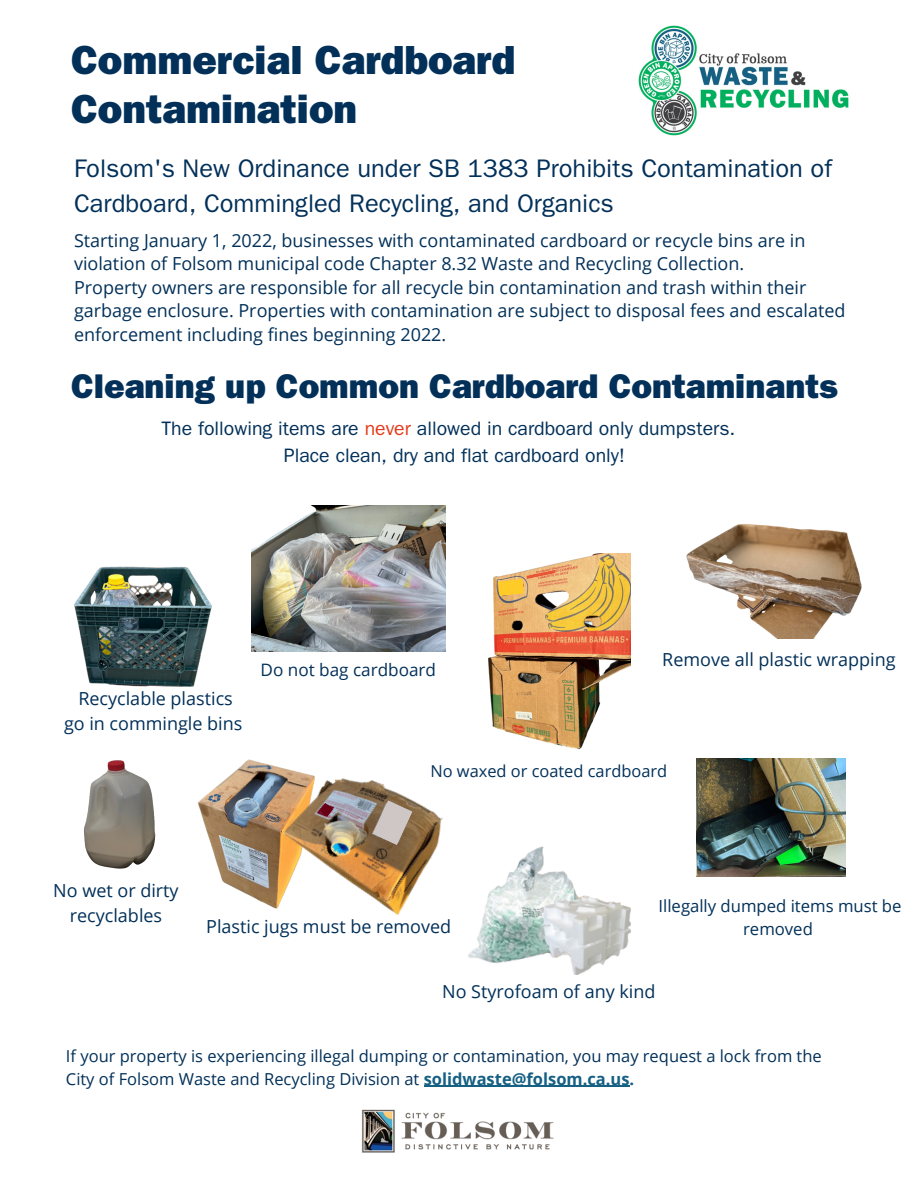
<style>
.page{position:relative;width:918px;height:1188px;background:#fff}
.page>*{position:absolute;margin:0;border:0;box-sizing:border-box;transform-origin:0 0}
.t1{font:40.8px/48.9px "ITC Franklin Gothic Std Hvy";color:#023059}
.t2{font:34.35px "ITC Franklin Gothic Std Hvy";color:#023059}
.t3{font:25.5px/34.8px "ITC Franklin Gothic Std";color:#023059}
.t4{font:19.5px/27px "ITC Franklin Gothic Std";color:#023059}
.t5{font:18px/23.7px "Open Sans";color:#023059;text-align:center}
.t6{font:17.1px "Open Sans";color:#023059}
.t7{font:16.65px "Open Sans";color:#023059}
.t8{font:16.5px/22.5px "Open Sans";color:#023059}
.t9{font:16.35px "Open Sans";color:#023059}
.s1{color:#e5391a}
.s2{font-weight:700;color:#156083}
</style>
<div class="page">
<img style="left:638px;top:25px;width:211px;height:111px">
<img style="left:198px;top:759px;width:72px;height:147px">
<img style="left:686px;top:524px;width:176px;height:114px">
<img style="left:252px;top:506px;width:193px;height:145px">
<img style="left:74px;top:566px;width:138px;height:121px">
<img style="left:361px;top:1109px;width:193px;height:44px">
<img style="left:468px;top:846px;width:162px;height:129px">
<img style="left:270px;top:764px;width:208px;height:187px">
<svg style="left:372px;top:800px;width:41px;height:45px;background:#aa9a8c"></svg>
<svg style="left:319px;top:803px;width:14px;height:14px"></svg>
<img style="left:488px;top:554px;width:142px;height:196px">
<svg style="left:498px;top:570px;width:58px;height:26px;background:#ebb76e"></svg>
<div style="left:515px;top:645px;width:75px;height:6px;background:#e95637"></div>
<img style="left:84px;top:760px;width:72px;height:109px">
<img style="left:696px;top:759px;width:150px;height:118px">
<hr style="left:424px;top:1086px;width:206px;height:1px;background:#156083">
<h1 class="t1" style="left:71px;top:42px;width:446px">Commercial Cardboard<br>Contamination</h1>
<h3 class="t3" style="left:74px;top:155px;width:760px">Folsom's New Ordinance under SB 1383 Prohibits Contamination of<br>Cardboard, Commingled Recycling, and Organics</h3>
<p class="t5" style="left:74px;top:228px;width:773px;text-align:left">Starting January 1, 2022, businesses with contaminated cardboard or recycle bins are in violation of Folsom municipal code Chapter 8.32 Waste and Recycling Collection.<br>Property owners are responsible for all recycle bin contamination and trash within their garbage enclosure. Properties with contamination are subject to disposal fees and escalated enforcement including fines beginning 2022.</p>
<h2 class="t2" style="left:71px;top:375px;width:768px">Cleaning up Common Cardboard Contaminants</h2>
<p class="t4" style="left:284px;top:417px;width:453px;text-indent:-122px">The following items are <span class="s1">never</span> allowed in cardboard only dumpsters.<br>Place clean, dry and flat cardboard only!</p>
<p class="t5" style="left:64px;top:685px;width:180px;line-height:24.8px">Recyclable plastics go in commingle bins</p>
<p class="t6" style="left:261px;top:658px;width:177px">Do not bag cardboard</p>
<p class="t5" style="left:662px;top:647px;width:235px">Remove all plastic wrapping</p>
<p class="t9" style="left:430px;top:760px;width:238px">No waxed or coated cardboard</p>
<p class="t5" style="left:53px;top:878px;width:127px;line-height:24.8px">No wet or dirty recyclables</p>
<p class="t7" style="left:659px;top:894px;width:245px">Illegally dumped items must be</p>
<p class="t5" style="left:206px;top:914px;width:247px">Plastic jugs must be removed</p>
<p class="t7" style="left:743px;top:917px;width:71px">removed</p>
<p class="t5" style="left:442px;top:979px;width:215px">No Styrofoam of any kind</p>
<p class="t8" style="left:66px;top:1044px;width:757px">If your property is experiencing illegal dumping or contamination, you may request a lock from the<br>City of Folsom Waste and Recycling Division at <span class="s2">solidwaste@folsom.ca.us.</span></p>
</div>
